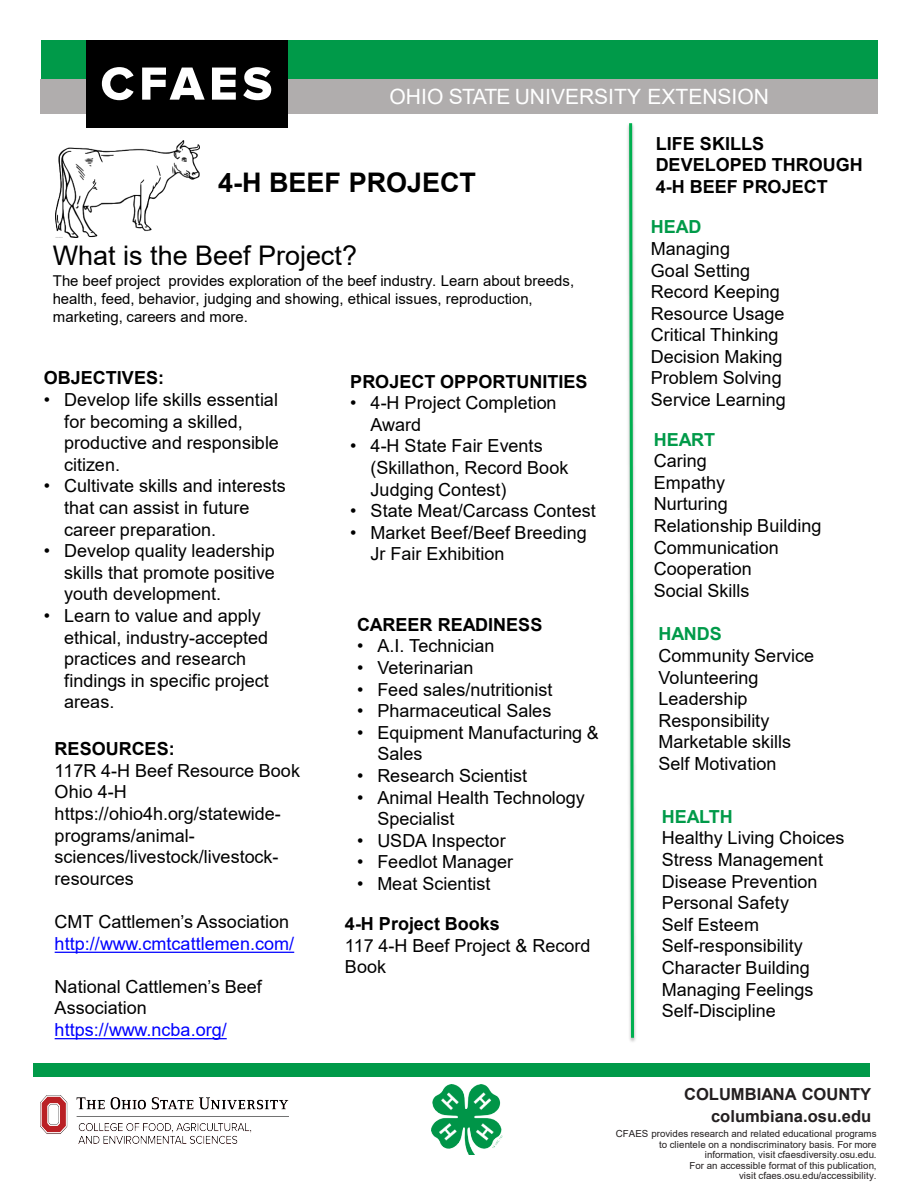
<style>
.page{position:relative;width:918px;height:1188px;background:#fff}
.page>*{position:absolute;margin:0;border:0;box-sizing:border-box;transform-origin:0 0}
.t1{font:27px "Arial";color:#000}
.t2{font:700 27px "Arial";color:#000}
.t3{font:21px "Arial";color:#fff}
.t4{font:18px/21.6px "Arial";color:#000}
.t5{font:700 18px/21.6px "Arial";color:#000}
.t6{font:18px "Arial";color:#00f}
.t7{font:700 18px "Arial";color:#009a49}
.t8{font:700 16.5px "Arial";color:#231f20}
.t9{font:15px/18px "Arial";color:#000}
.t10{font:9.75px/10.5px "Arial";color:#231f20;text-align:right}
</style>
<div class="page">
<div style="left:41px;top:40px;width:836px;height:40px;background:#009a49"></div>
<div style="left:33px;top:1063px;width:837px;height:14px;background:#009a49"></div>
<div style="left:40px;top:79px;width:837px;height:35px;background:#b0adad"></div>
<div style="left:86px;top:40px;width:201px;height:88px;background:#000"></div>
<img style="left:431px;top:1084px;width:72px;height:71px">
<img style="left:40px;top:1096px;width:248px;height:47px">
<svg style="left:102px;top:67px;width:32px;height:33px"></svg>
<svg style="left:142px;top:68px;width:63px;height:32px"></svg>
<svg style="left:212px;top:68px;width:24px;height:32px"></svg>
<svg style="left:243px;top:67px;width:28px;height:33px"></svg>
<img style="left:627px;top:127px;width:7px;height:915px">
<svg style="left:628px;top:123px;width:8px;height:918px"></svg>
<svg style="left:55px;top:952px;width:239px;height:1px"></svg>
<svg style="left:55px;top:1038px;width:172px;height:1px"></svg>
<img style="left:56px;top:140px;width:144px;height:97px">
<p class="t3" style="left:390px;top:82px;width:381px">OHIO STATE UNIVERSITY EXTENSION</p>
<p class="t2" style="left:218px;top:163px;width:259px">4-H BEEF PROJECT</p>
<p class="t1" style="left:53px;top:237px;width:306px">What is the Beef Project?</p>
<p class="t9" style="left:53px;top:272px;width:523px">The beef project provides exploration of the beef industry. Learn about breeds, health, feed, behavior, judging and showing, ethical issues, reproduction, marketing, careers and more.</p>
<p class="t5" style="left:44px;top:367px;width:122px">OBJECTIVES:</p>
<p class="t4" style="left:64px;top:389px;width:216px;text-indent:-20px">• Develop life skills essential for becoming a skilled, productive and responsible citizen.</p>
<p class="t4" style="left:64px;top:475px;width:223px;text-indent:-20px">• Cultivate skills and interests that can assist in future career preparation.</p>
<p class="t4" style="left:64px;top:540px;width:212px;text-align:justify;text-indent:-20px">• Develop quality leadership skills that promote positive youth development.</p>
<p class="t4" style="left:64px;top:605px;width:206px;text-indent:-20px">• Learn to value and apply ethical, industry-accepted practices and research findings in specific project areas.</p>
<p class="t5" style="left:55px;top:738px;width:122px">RESOURCES:</p>
<p class="t4" style="left:55px;top:760px;width:247px">117R 4-H Beef Resource Book</p>
<p class="t4" style="left:55px;top:781px;width:228px">Ohio 4-H https://ohio4h.org/statewide&shy;programs/animal&shy;sciences/livestock/livestock&shy;resources</p>
<p class="t4" style="left:55px;top:911px;width:236px">CMT Cattlemen’s Association</p>
<p class="t6" style="left:55px;top:931px;width:241px">http://www.cmtcattlemen.com/</p>
<p class="t4" style="left:55px;top:976px;width:209px">National Cattlemen’s Beef<br>Association</p>
<p class="t6" style="left:55px;top:1017px;width:174px">https://www.ncba.org/</p>
<p class="t5" style="left:350px;top:371px;width:239px">PROJECT OPPORTUNITIES</p>
<p class="t4" style="left:371px;top:392px;width:188px;text-indent:-20px">• 4-H Project Completion<br>Award</p>
<p class="t4" style="left:371px;top:435px;width:199px;text-indent:-20px">• 4-H State Fair Events (Skillathon, Record Book<br>Judging Contest)</p>
<p class="t4" style="left:350px;top:500px;width:247px">• State Meat/Carcass Contest</p>
<p class="t4" style="left:371px;top:522px;width:218px;text-indent:-20px">• Market Beef/Beef Breeding<br>Jr Fair Exhibition</p>
<p class="t5" style="left:357px;top:614px;width:187px">CAREER READINESS</p>
<p class="t4" style="left:357px;top:635px;width:139px">• A.I. Technician</p>
<p class="t4" style="left:357px;top:657px;width:118px">• Veterinarian</p>
<p class="t4" style="left:357px;top:678px;width:197px">• Feed sales/nutritionist</p>
<p class="t4" style="left:357px;top:700px;width:196px">• Pharmaceutical Sales</p>
<p class="t4" style="left:377px;top:722px;width:223px;text-indent:-20px">• Equipment Manufacturing &amp;<br>Sales</p>
<p class="t4" style="left:357px;top:765px;width:172px">• Research Scientist</p>
<p class="t4" style="left:377px;top:786px;width:209px;text-indent:-20px">• Animal Health Technology<br>Specialist</p>
<p class="t4" style="left:357px;top:830px;width:150px">• USDA Inspector</p>
<p class="t4" style="left:357px;top:851px;width:158px">• Feedlot Manager</p>
<p class="t4" style="left:357px;top:873px;width:135px">• Meat Scientist</p>
<p class="t5" style="left:345px;top:913px;width:156px">4-H Project Books</p>
<p class="t4" style="left:345px;top:934px;width:247px">117 4-H Beef Project &amp; Record<br>Book</p>
<p class="t5" style="left:656px;top:133px;width:209px">LIFE SKILLS<br>DEVELOPED THROUGH<br>4-H BEEF PROJECT</p>
<p class="t7" style="left:651px;top:214px;width:52px">HEAD</p>
<p class="t4" style="left:651px;top:238px;width:81px">Managing</p>
<p class="t4" style="left:651px;top:259px;width:101px">Goal Setting</p>
<p class="t4" style="left:651px;top:281px;width:130px">Record Keeping</p>
<p class="t4" style="left:651px;top:303px;width:135px">Resource Usage</p>
<p class="t4" style="left:651px;top:324px;width:129px">Critical Thinking</p>
<p class="t4" style="left:651px;top:345px;width:133px">Decision Making</p>
<p class="t4" style="left:651px;top:367px;width:132px">Problem Solving</p>
<p class="t4" style="left:651px;top:389px;width:137px">Service Learning</p>
<p class="t7" style="left:654px;top:426px;width:63px">HEART</p>
<p class="t4" style="left:654px;top:450px;width:55px">Caring</p>
<p class="t4" style="left:654px;top:471px;width:73px">Empathy</p>
<p class="t4" style="left:654px;top:493px;width:76px">Nurturing</p>
<p class="t4" style="left:654px;top:515px;width:169px">Relationship Building</p>
<p class="t4" style="left:654px;top:536px;width:127px">Communication</p>
<p class="t4" style="left:654px;top:558px;width:100px">Cooperation</p>
<p class="t4" style="left:654px;top:579px;width:97px">Social Skills</p>
<p class="t7" style="left:658px;top:621px;width:65px">HANDS</p>
<p class="t4" style="left:658px;top:645px;width:157px">Community Service</p>
<p class="t4" style="left:658px;top:666px;width:102px">Volunteering</p>
<p class="t4" style="left:658px;top:688px;width:91px">Leadership</p>
<p class="t4" style="left:658px;top:709px;width:112px">Responsibility</p>
<p class="t4" style="left:658px;top:731px;width:134px">Marketable skills</p>
<p class="t4" style="left:658px;top:753px;width:120px">Self Motivation</p>
<p class="t7" style="left:662px;top:804px;width:73px">HEALTH</p>
<p class="t4" style="left:662px;top:827px;width:184px">Healthy Living Choices</p>
<p class="t4" style="left:662px;top:849px;width:163px">Stress Management</p>
<p class="t4" style="left:662px;top:870px;width:157px">Disease Prevention</p>
<p class="t4" style="left:662px;top:892px;width:129px">Personal Safety</p>
<p class="t4" style="left:662px;top:914px;width:99px">Self Esteem</p>
<p class="t4" style="left:662px;top:935px;width:142px">Self-responsibility</p>
<p class="t4" style="left:662px;top:957px;width:150px">Character Building</p>
<p class="t4" style="left:662px;top:978px;width:153px">Managing Feelings</p>
<p class="t4" style="left:662px;top:1000px;width:116px">Self-Discipline</p>
<p class="t8" style="left:684px;top:1083px;width:189px">COLUMBIANA COUNTY</p>
<p class="t8" style="left:711px;top:1104px;width:162px">columbiana.osu.edu</p>
<p class="t10" style="left:616px;top:1128px;width:262px">CFAES provides research and related educational programs to clientele on a nondiscriminatory basis. For more information, visit cfaesdiversity.osu.edu.<br>For an accessible format of this publication,<br>visit cfaes.osu.edu/accessibility.</p>
</div>
